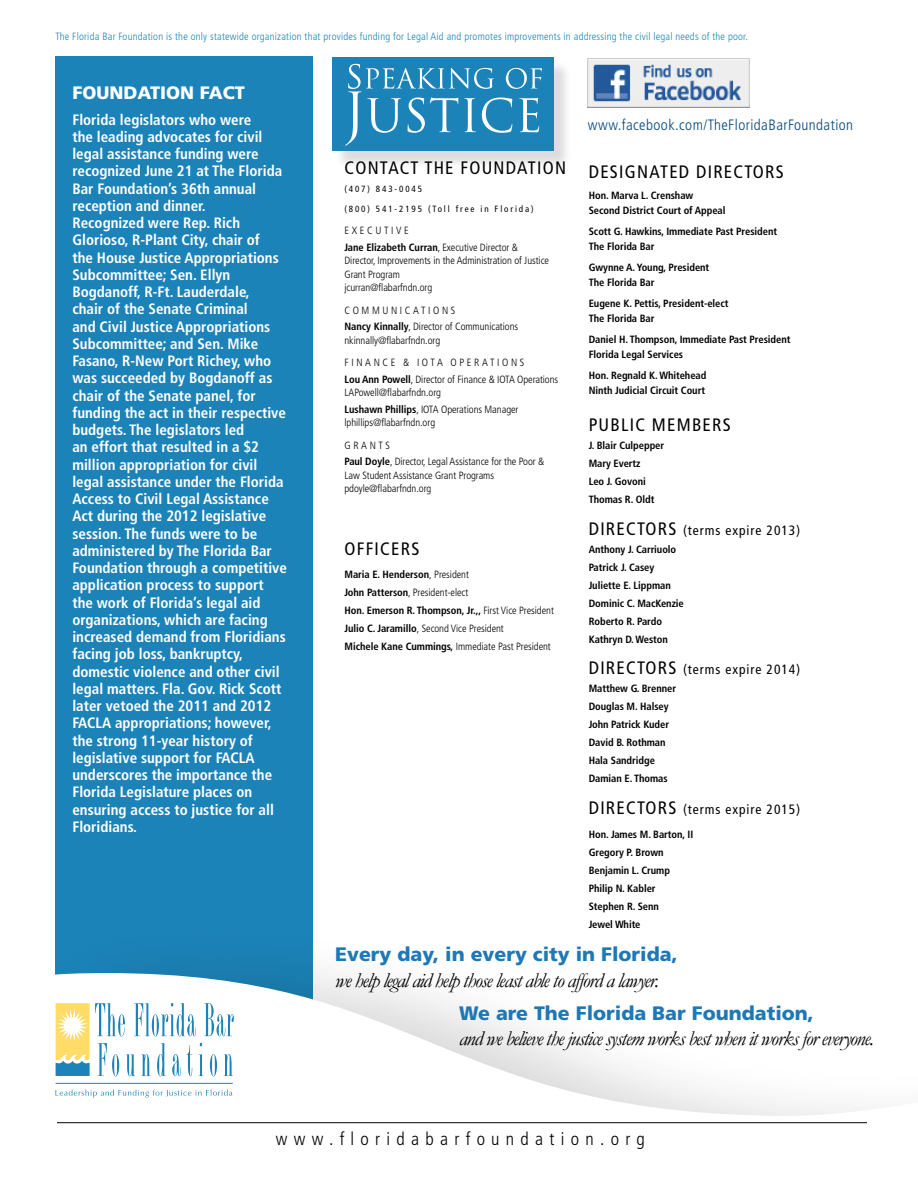
<style>
.page{position:relative;width:918px;height:1188px;background:#fff}
.page>*{position:absolute;margin:0;border:0;box-sizing:border-box;transform-origin:0 0}
.t1{font:italic 21px "Garamond";letter-spacing:-.05em;color:#000}
.t2{font:900 19.5px "Frutiger LT Std";color:#1d78b6}
.t3{font:condensed 18px "Frutiger LT Std";letter-spacing:.07em;color:#000}
.t4{font:300 condensed 18px "Frutiger LT Std";letter-spacing:.35em;color:#000}
.t5{font:900 18px "Frutiger LT Std";color:#fff}
.t6{font:700 condensed 15px/17.2px "Frutiger LT Std";color:#fff}
.t7{font:300 condensed 15px "Frutiger LT Std";letter-spacing:.03em;color:#004780}
.t8{font:condensed 13.5px "Frutiger LT Std";letter-spacing:.07em;color:#000}
.t9{font:700 condensed 10.5px/18px "Frutiger LT Std";letter-spacing:-.005em;color:#000}
.t10{font:300 condensed 10.5px/13.5px "Frutiger LT Std";letter-spacing:-.005em;color:#000}
.t11{font:300 condensed 10.5px "Frutiger LT Std";letter-spacing:.02em;color:#1c83b8}
.t12{font:300 condensed 10.5px/16.5px "Frutiger LT Std";letter-spacing:.25em;color:#000}
.t13{font:300 condensed 10.5px/22.5px "Frutiger LT Std";letter-spacing:.205em;color:#000}
.t14{font:condensed 9px/19.5px "Frutiger LT Std";letter-spacing:.21em;color:#000}
.s1{font-weight:700}
.s2{font-size:18px}
.s3{font-weight:300}
</style>
<div class="page">
<div style="left:55px;top:56px;width:258px;height:946px;background:#1c83b8"></div>
<div style="left:22px;top:924px;width:896px;height:264px;background:#000;opacity:.15"></div>
<svg style="left:22px;top:973px;width:896px;height:215px"></svg>
<div style="left:334px;top:60px;width:239px;height:110px;background:#000;opacity:.14"></div>
<div style="left:332px;top:58px;width:222px;height:93px;background:#1c83b8"></div>
<svg style="left:345px;top:64px;width:197px;height:82px"></svg>
<hr style="left:56px;top:1083px;width:177px;height:1px;background:#1c83b8">
<svg style="left:55px;top:1089px;width:177px;height:9px"></svg>
<svg style="left:56px;top:1003px;width:178px;height:73px"></svg>
<hr style="left:57px;top:1122px;width:810px;height:1px;background:#000">
<img style="left:588px;top:58px;width:162px;height:50px">
<p class="t11" style="left:55px;top:31px;width:694px">The Florida Bar Foundation is the only statewide organization that provides funding for Legal Aid and promotes improvements in addressing the civil legal needs of the poor.</p>
<p class="t5" style="left:72px;top:81px;width:174px">FOUNDATION FACT</p>
<p class="t6" style="left:72px;top:111px;width:216px">Florida legislators who were<br>the leading advocates for civil legal assistance funding were recognized June 21 at The Florida<br>Bar Foundation’s 36th annual reception and dinner.<br>Recognized were Rep. Rich<br>Glorioso, R-Plant City, chair of<br>the House Justice Appropriations<br>Subcommittee; Sen. Ellyn<br>Bogdanoff, R-Ft. Lauderdale,<br>chair of the Senate Criminal<br>and Civil Justice Appropriations<br>Subcommittee; and Sen. Mike<br>Fasano, R-New Port Richey, who was succeeded by Bogdanoff as chair of the Senate panel, for funding the act in their respective budgets. The legislators led<br>an effort that resulted in a $2 million appropriation for civil legal assistance under the Florida<br>Access to Civil Legal Assistance<br>Act during the 2012 legislative session. The funds were to be administered by The Florida Bar<br>Foundation through a competitive application process to support the work of Florida’s legal aid organizations, which are facing increased demand from Floridians facing job loss, bankruptcy, domestic violence and other civil legal matters. Fla. Gov. Rick Scott later vetoed the 2011 and 2012<br>FACLA appropriations; however, the strong 11-year history of legislative support for FACLA underscores the importance the<br>Florida Legislature places on ensuring access to justice for all<br>Floridians.</p>
<p class="t7" style="left:588px;top:116px;width:267px">www.facebook.com/TheFloridaBarFoundation</p>
<p class="t3" style="left:345px;top:158px;width:223px">CONTACT THE FOUNDATION</p>
<p class="t14" style="left:345px;top:180px;width:191px">(407) 843-0045<br>(800) 541-2195 (Toll free in Florida)</p>
<p class="t12" style="left:345px;top:223px;width:175px">EXECUTIVE<br><span class="s1">Jane Elizabeth Curran</span>, Executive Director &amp;</p>
<p class="t10" style="left:345px;top:254px;width:206px">Director, Improvements in the Administration of Justice<br>Grant Program<br>jcurran@flabarfndn.org</p>
<p class="t10" style="left:345px;top:302px;width:175px;line-height:16.5px">COMMUNICATIONS<br><span class="s1">Nancy Kinnally</span>, Director of Communications</p>
<p class="t13" style="left:345px;top:329px;width:181px">nkinnally@flabarfndn.org<br>FINANCE &amp; IOTA OPERATIONS</p>
<p class="t10" style="left:345px;top:373px;width:215px"><span class="s1">Lou Ann Powell</span>, Director of Finance &amp; IOTA Operations<br>LAPowell@flabarfndn.org</p>
<p class="t10" style="left:345px;top:403px;width:175px"><span class="s1">Lushawn Phillips</span>, IOTA Operations Manager lphillips@flabarfndn.org</p>
<p class="t10" style="left:345px;top:437px;width:201px;line-height:16.5px">GRANTS<br><span class="s1">Paul Doyle</span>, Director, Legal Assistance for the Poor &amp;</p>
<p class="t10" style="left:345px;top:469px;width:151px">Law Student Assistance Grant Programs pdoyle@flabarfndn.org</p>
<p class="t3" style="left:589px;top:161px;width:197px">DESIGNATED DIRECTORS</p>
<p class="t9" style="left:589px;top:188px;width:138px;line-height:15px">Hon. Marva L. Crenshaw<br>Second District Court of Appeal</p>
<p class="t9" style="left:589px;top:224px;width:190px;line-height:15px">Scott G. Hawkins, Immediate Past President<br>The Florida Bar</p>
<p class="t9" style="left:589px;top:260px;width:122px;line-height:15px">Gwynne A. Young, President<br>The Florida Bar</p>
<p class="t9" style="left:589px;top:296px;width:141px;line-height:15px">Eugene K. Pettis, President-elect<br>The Florida Bar</p>
<p class="t9" style="left:589px;top:332px;width:203px;line-height:15px">Daniel H. Thompson, Immediate Past President<br>Florida Legal Services</p>
<p class="t9" style="left:589px;top:368px;width:119px;line-height:15px">Hon. Regnald K. Whitehead<br>Ninth Judicial Circuit Court</p>
<p class="t3" style="left:589px;top:415px;width:144px">PUBLIC MEMBERS</p>
<p class="t9" style="left:589px;top:437px;width:77px">J. Blair Culpepper<br>Mary Evertz<br>Leo J. Govoni<br>Thomas R. Oldt</p>
<p class="t8" style="left:589px;top:522px;width:213px"><span class="s2">DIRECTORS</span> (terms expire 2013)</p>
<p class="t9" style="left:589px;top:540px;width:97px">Anthony J. Carriuolo<br>Patrick J. Casey<br>Juliette E. Lippman<br>Dominic C. MacKenzie<br>Roberto R. Pardo<br>Kathryn D. Weston</p>
<p class="t8" style="left:589px;top:662px;width:213px"><span class="s2">DIRECTORS</span> (terms expire 2014)</p>
<p class="t9" style="left:589px;top:680px;width:89px">Matthew G. Brenner<br>Douglas M. Halsey<br>John Patrick Kuder<br>David B. Rothman<br>Hala Sandridge<br>Damian E. Thomas</p>
<p class="t8" style="left:589px;top:801px;width:213px"><span class="s2">DIRECTORS</span> (terms expire 2015)</p>
<p class="t9" style="left:589px;top:825px;width:106px">Hon. James M. Barton, II<br>Gregory P. Brown<br>Benjamin L. Crump<br>Philip N. Kabler<br>Stephen R. Senn<br>Jewel White</p>
<p class="t3" style="left:345px;top:538px;width:76px">OFFICERS</p>
<p class="t9" style="left:345px;top:565px;width:211px">Maria E. Henderson<span class="s3">, President<br></span>John Patterson<span class="s3">, President-elect<br></span>Hon. Emerson R. Thompson, Jr.,, <span class="s3">First Vice President </span>Julio C. Jaramillo<span class="s3">, Second Vice President<br></span>Michele Kane Cummings, <span class="s3">Immediate Past President</span></p>
<h2 class="t2" style="left:335px;top:943px;width:344px">Every day, in every city in Florida,</h2>
<h1 class="t1" style="left:335px;top:966px;width:326px">we help legal aid help those least able to afford a lawyer.</h1>
<h2 class="t2" style="left:459px;top:1001px;width:356px">We are The Florida Bar Foundation,</h2>
<h1 class="t1" style="left:459px;top:1024px;width:417px">and we believe the justice system works best when it works for everyone.</h1>
<p class="t4" style="left:276px;top:1129px;width:371px">www.floridabarfoundation.org</p>
</div>
